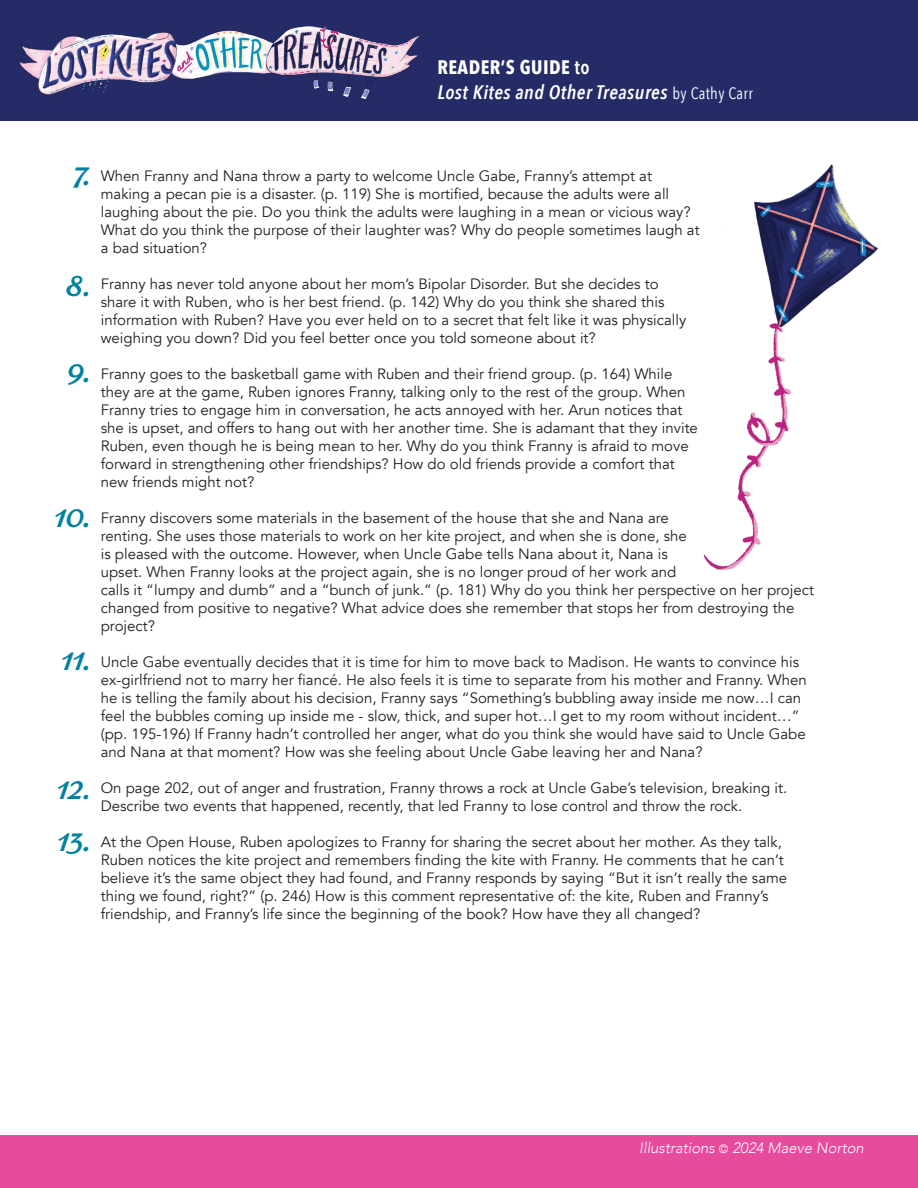
<style>
.page{position:relative;width:918px;height:1188px;background:#fff}
.page>*{position:absolute;margin:0;border:0;box-sizing:border-box;transform-origin:0 0}
.t1{font:36px "Parkside";color:#0081a0}
.t2{font:italic 600 19.5px "Avenir Next Condensed";letter-spacing:.025em;color:#fff}
.t3{font:700 19.5px "Avenir Next Condensed";letter-spacing:.025em;color:#fff}
.t4{font:15px/18px "Avenir";color:#231f20}
.t5{font:italic 300 15px "Avenir";color:#fff}
.s1{font-weight:600}
.s2{font-weight:400;font-style:normal;font-size:16.5px}
.s3{font-style:normal;font-size:12px}
</style>
<div class="page">
<div style="left:0;top:1136px;width:918px;height:52px;background:#e74c9c"></div>
<div style="left:0;top:0;width:918px;height:121px;background:#242b66"></div>
<img style="left:18px;top:26px;width:402px;height:73px">
<img style="left:754px;top:164px;width:124px;height:244px">
<p class="t3" style="left:437px;top:55px;width:154px">READER’S GUIDE <span class="s1">to</span></p>
<p class="t2" style="left:437px;top:80px;width:317px">Lost Kites and Other Treasures <span class="s2">by Cathy Carr</span></p>
<p class="t1" style="left:73px;top:152px;width:21px">7.</p>
<p class="t1" style="left:65px;top:263px;width:28px">8.</p>
<p class="t1" style="left:66px;top:349px;width:27px">9.</p>
<p class="t1" style="left:54px;top:494px;width:40px">10.</p>
<p class="t1" style="left:61px;top:637px;width:32px">11.</p>
<p class="t1" style="left:56px;top:766px;width:37px">12.</p>
<p class="t1" style="left:57px;top:818px;width:37px">13.</p>
<p class="t4" style="left:101px;top:167px;width:600px">When Franny and Nana throw a party to welcome Uncle Gabe, Franny’s attempt at making a pecan pie is a disaster. (p. 119) She is mortified, because the adults were all laughing about the pie. Do you think the adults were laughing in a mean or vicious way?<br>What do you think the purpose of their laughter was? Why do people sometimes laugh at a bad situation?</p>
<p class="t4" style="left:101px;top:275px;width:587px">Franny has never told anyone about her mom’s Bipolar Disorder. But she decides to share it with Ruben, who is her best friend. (p. 142) Why do you think she shared this information with Ruben? Have you ever held on to a secret that felt like it was physically weighing you down? Did you feel better once you told someone about it?</p>
<p class="t4" style="left:101px;top:365px;width:599px">Franny goes to the basketball game with Ruben and their friend group. (p. 164) While they are at the game, Ruben ignores Franny, talking only to the rest of the group. When Franny tries to engage him in conversation, he acts annoyed with her. Arun notices that she is upset, and offers to hang out with her another time. She is adamant that they invite</p>
<p class="t4" style="left:101px;top:437px;width:589px">Ruben, even though he is being mean to her. Why do you think Franny is afraid to move forward in strengthening other friendships? How do old friends provide a comfort that new friends might not?</p>
<p class="t4" style="left:101px;top:509px;width:715px">Franny discovers some materials in the basement of the house that she and Nana are<br>renting. She uses those materials to work on her kite project, and when she is done, she<br>is pleased with the outcome. However, when Uncle Gabe tells Nana about it, Nana is<br>upset. When Franny looks at the project again, she is no longer proud of her work and<br>calls it “lumpy and dumb” and a “bunch of junk.” (p. 181) Why do you think her perspective on her project changed from positive to negative? What advice does she remember that stops her from destroying the project?</p>
<p class="t4" style="left:101px;top:653px;width:708px">Uncle Gabe eventually decides that it is time for him to move back to Madison. He wants to convince his ex-girlfriend not to marry her fiancé. He also feels it is time to separate from his mother and Franny. When he is telling the family about his decision, Franny says “Something’s bubbling away inside me now…I can feel the bubbles coming up inside me - slow, thick, and super hot…I get to my room without incident…” (pp. 195-196) If Franny hadn’t controlled her anger, what do you think she would have said to Uncle Gabe and Nana at that moment? How was she feeling about Uncle Gabe leaving her and Nana?</p>
<p class="t4" style="left:101px;top:779px;width:688px">On page 202, out of anger and frustration, Franny throws a rock at Uncle Gabe’s television, breaking it.<br>Describe two events that happened, recently, that led Franny to lose control and throw the rock.</p>
<p class="t4" style="left:101px;top:833px;width:688px">At the Open House, Ruben apologizes to Franny for sharing the secret about her mother. As they talk, Ruben notices the kite project and remembers finding the kite with Franny. He comments that he can’t believe it’s the same object they had found, and Franny responds by saying “But it isn’t really the same thing we found, right?” (p. 246) How is this comment representative of: the kite, Ruben and Franny’s friendship, and Franny’s life since the beginning of the book? How have they all changed?</p>
<p class="t5" style="left:639px;top:1139px;width:226px">Illustrations <span class="s3">©</span> 2024 Maeve Norton</p>
</div>
